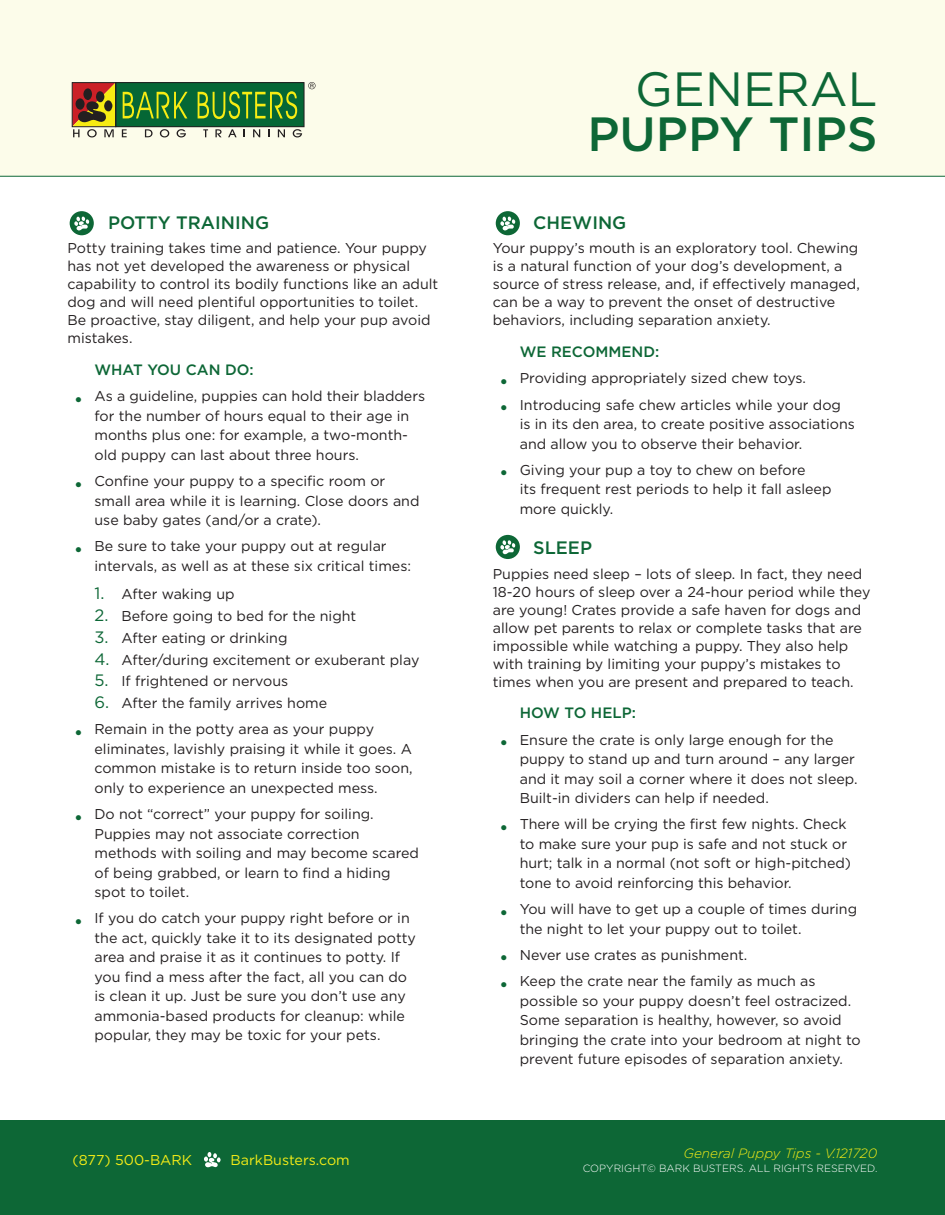
<style>
.page{position:relative;width:945px;height:1215px;background:#fff}
.page>*{position:absolute;margin:0;border:0;box-sizing:border-box;transform-origin:0 0}
.t1{font:500 48px "Gotham";color:#0d6736}
.t2{font:48px "Gotham";color:#0d6736}
.t3{font:500 18px "Gotham";color:#0d6736}
.t4{font:500 15px "Gotham";color:#0d6736}
.t5{font:14.25px/19.5px "Gotham";color:#231f20}
.t6{font:14.25px "Gotham";color:#f4ec17}
.t7{font:italic 300 13.5px "Gotham";color:#f4ec17}
.t8{font:300 10.5px "Gotham";color:#fff}
.s1{font-weight:500;font-size:18px;color:#0d6736}
.s2{font-size:16.5px;color:#0d6736}
</style>
<div class="page">
<div style="left:0;top:1120px;width:945px;height:95px;background:#0d6736"></div>
<svg style="left:204px;top:1152px;width:17px;height:15px"></svg>
<div style="left:496px;top:211px;width:24px;height:24px;background:#0d6736;border-radius:50%"></div>
<svg style="left:500px;top:216px;width:15px;height:15px"></svg>
<div style="left:0;top:0;width:945px;height:176px;background:#fcfcea"></div>
<hr style="left:0;top:176px;width:945px;height:1px;background:#0d6736">
<div style="left:116px;top:83px;width:188px;height:44px;background:#056735"></div>
<div style="left:115px;top:82px;width:190px;height:45px;border:1px solid #231f20"></div>
<div style="left:72px;top:82px;width:44px;height:45px;border:1px solid #231f20"></div>
<svg style="left:123px;top:92px;width:65px;height:26px"></svg>
<svg style="left:198px;top:91px;width:99px;height:28px"></svg>
<svg style="left:72px;top:83px;width:44px;height:54px;background:#9f6f3c"></svg>
<svg style="left:122px;top:129px;width:5px;height:8px"></svg>
<svg style="left:145px;top:129px;width:8px;height:8px"></svg>
<svg style="left:160px;top:129px;width:9px;height:8px"></svg>
<svg style="left:177px;top:129px;width:9px;height:8px"></svg>
<svg style="left:203px;top:129px;width:5px;height:8px"></svg>
<svg style="left:215px;top:129px;width:7px;height:8px"></svg>
<svg style="left:228px;top:129px;width:9px;height:8px"></svg>
<svg style="left:253px;top:129px;width:7px;height:8px"></svg>
<svg style="left:268px;top:129px;width:2px;height:8px"></svg>
<svg style="left:278px;top:129px;width:7px;height:8px"></svg>
<svg style="left:293px;top:129px;width:9px;height:8px"></svg>
<svg style="left:308px;top:82px;width:8px;height:7px"></svg>
<div style="left:70px;top:211px;width:24px;height:24px;background:#0d6736;border-radius:50%"></div>
<svg style="left:74px;top:216px;width:15px;height:15px"></svg>
<div style="left:496px;top:535px;width:24px;height:24px;background:#0d6736;border-radius:50%"></div>
<svg style="left:500px;top:540px;width:15px;height:14px"></svg>
<p class="t3" style="left:108px;top:210px;width:163px">POTTY TRAINING</p>
<p class="t5" style="left:68px;top:239px;width:372px;line-height:18px">Potty training takes time and patience. Your puppy has not yet developed the awareness or physical capability to control its bodily functions like an adult dog and will need plentiful opportunities to toilet.<br>Be proactive, stay diligent, and help your pup avoid mistakes.</p>
<p class="t4" style="left:94px;top:360px;width:161px">WHAT YOU CAN DO:</p>
<p class="t5" style="left:94px;top:386px;width:332px;text-indent:-20px"><span class="s1">•</span> As a guideline, puppies can hold their bladders for the number of hours equal to their age in months plus one: for example, a two-month&shy;old puppy can last about three hours.</p>
<p class="t5" style="left:94px;top:471px;width:327px;text-indent:-20px"><span class="s1">•</span> Confine your puppy to a specific room or small area while it is learning. Close doors and use baby gates (and/or a crate).</p>
<p class="t5" style="left:94px;top:536px;width:318px;text-indent:-20px"><span class="s1">•</span> Be sure to take your puppy out at regular intervals, as well as at these six critical times:</p>
<p class="t5" style="left:94px;top:584px;width:142px"><span class="s2">1.</span> After waking up</p>
<p class="t5" style="left:94px;top:606px;width:263px"><span class="s2">2.</span> Before going to bed for the night</p>
<p class="t5" style="left:94px;top:628px;width:194px"><span class="s2">3.</span> After eating or drinking</p>
<p class="t5" style="left:94px;top:650px;width:326px"><span class="s2">4.</span> After/during excitement or exuberant play</p>
<p class="t5" style="left:94px;top:671px;width:195px"><span class="s2">5.</span> If frightened or nervous</p>
<p class="t5" style="left:94px;top:693px;width:234px"><span class="s2">6.</span> After the family arrives home</p>
<p class="t5" style="left:94px;top:719px;width:320px;text-indent:-20px"><span class="s1">•</span> Remain in the potty area as your puppy eliminates, lavishly praising it while it goes. A common mistake is to return inside too soon, only to experience an unexpected mess.</p>
<p class="t5" style="left:94px;top:804px;width:326px;text-indent:-20px"><span class="s1">•</span> Do not “correct” your puppy for soiling.<br>Puppies may not associate correction methods with soiling and may become scared of being grabbed, or learn to find a hiding spot to toilet.</p>
<p class="t5" style="left:94px;top:908px;width:323px;text-indent:-20px"><span class="s1">•</span> If you do catch your puppy right before or in the act, quickly take it to its designated potty area and praise it as it continues to potty. If you find a mess after the fact, all you can do is clean it up. Just be sure you don’t use any ammonia-based products for cleanup: while popular, they may be toxic for your pets.</p>
<p class="t6" style="left:73px;top:1151px;width:121px">(877) 500-BARK</p>
<p class="t6" style="left:231px;top:1151px;width:121px">BarkBusters.com</p>
<h1 class="t2" style="left:635px;top:58px;width:244px">GENERAL</h1>
<h1 class="t1" style="left:588px;top:102px;width:291px">PUPPY TIPS</h1>
<p class="t3" style="left:533px;top:210px;width:95px">CHEWING</p>
<p class="t5" style="left:493px;top:239px;width:369px;line-height:18px">Your puppy’s mouth is an exploratory tool. Chewing is a natural function of your dog’s development, a source of stress release, and, if effectively managed, can be a way to prevent the onset of destructive behaviors, including separation anxiety.</p>
<p class="t4" style="left:520px;top:342px;width:141px">WE RECOMMEND:</p>
<p class="t5" style="left:500px;top:368px;width:308px"><span class="s1">•</span> Providing appropriately sized chew toys.</p>
<p class="t5" style="left:520px;top:395px;width:337px;text-indent:-20px"><span class="s1">•</span> Introducing safe chew articles while your dog is in its den area, to create positive associations and allow you to observe their behavior.</p>
<p class="t5" style="left:520px;top:460px;width:313px;text-indent:-20px"><span class="s1">•</span> Giving your pup a toy to chew on before<br>its frequent rest periods to help it fall asleep more quickly.</p>
<p class="t3" style="left:533px;top:536px;width:60px">SLEEP</p>
<p class="t5" style="left:493px;top:564px;width:379px;line-height:18px">Puppies need sleep – lots of sleep. In fact, they need 18-20 hours of sleep over a 24-hour period while they are young! Crates provide a safe haven for dogs and allow pet parents to relax or complete tasks that are impossible while watching a puppy. They also help with training by limiting your puppy’s mistakes to times when you are present and prepared to teach.</p>
<p class="t4" style="left:520px;top:703px;width:118px">HOW TO HELP:</p>
<p class="t5" style="left:520px;top:730px;width:339px;text-indent:-20px"><span class="s1">•</span> Ensure the crate is only large enough for the puppy to stand up and turn around – any larger and it may soil a corner where it does not sleep.<br>Built-in dividers can help if needed.</p>
<p class="t5" style="left:520px;top:814px;width:333px;text-indent:-20px"><span class="s1">•</span> There will be crying the first few nights. Check to make sure your pup is safe and not stuck or hurt; talk in a normal (not soft or high-pitched) tone to avoid reinforcing this behavior.</p>
<p class="t5" style="left:520px;top:899px;width:339px;text-indent:-20px"><span class="s1">•</span> You will have to get up a couple of times during the night to let your puppy out to toilet.</p>
<p class="t5" style="left:500px;top:945px;width:249px"><span class="s1">•</span> Never use crates as punishment.</p>
<p class="t5" style="left:520px;top:971px;width:343px;text-indent:-20px"><span class="s1">•</span> Keep the crate near the family as much as possible so your puppy doesn’t feel ostracized.<br>Some separation is healthy, however, so avoid bringing the crate into your bedroom at night to prevent future episodes of separation anxiety.</p>
<p class="t7" style="left:683px;top:1145px;width:196px">General Puppy Tips - V.121720</p>
<p class="t8" style="left:583px;top:1161px;width:296px">COPYRIGHT© BARK BUSTERS. ALL RIGHTS RESERVED.</p>
</div>
